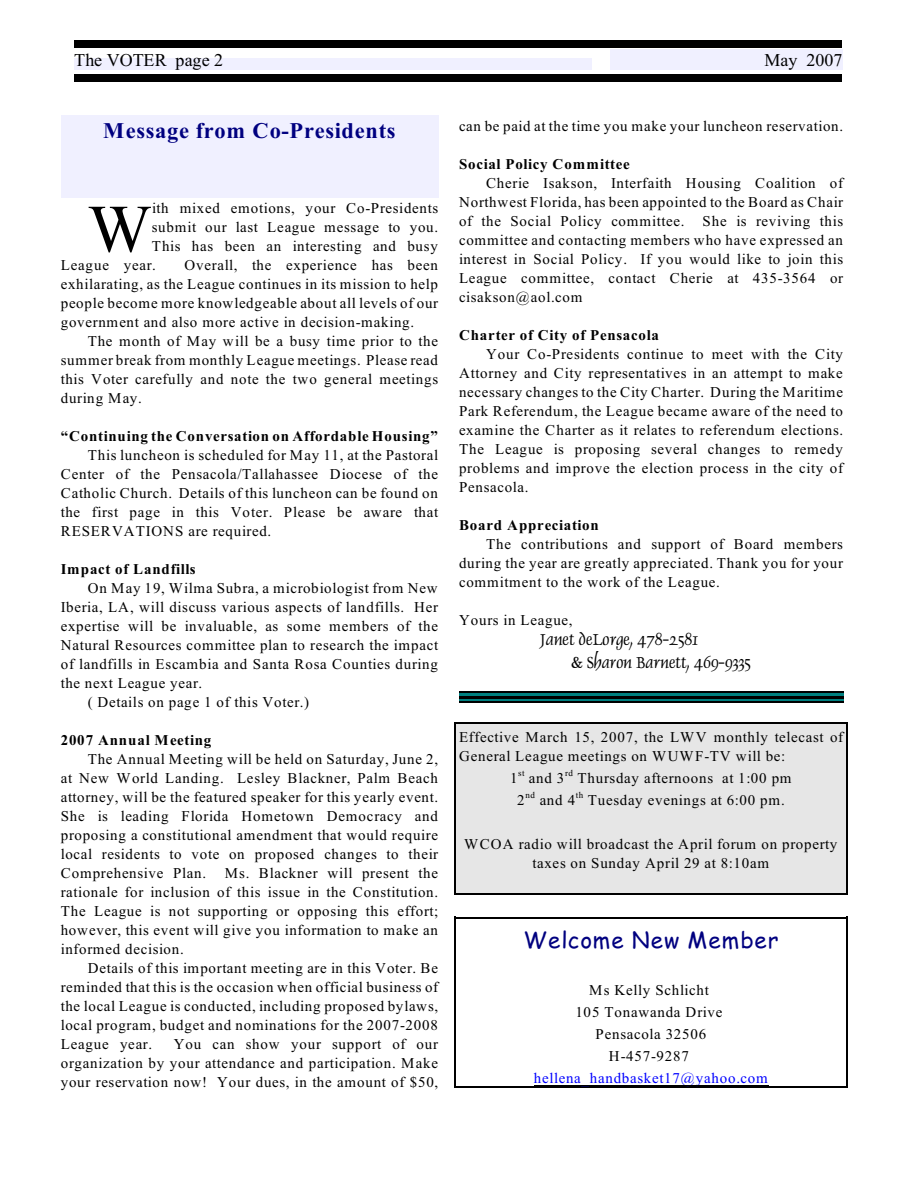
<style>
.page{position:relative;width:918px;height:1188px;background:#fff}
.page>*{position:absolute;margin:0;border:0;box-sizing:border-box;transform-origin:0 0}
.t1{font:67.5px "Times New Roman";color:#000}
.t2{font:700 22.35px "Times New Roman";letter-spacing:.03em;color:#000080}
.t3{font:22.35px "Comic Sans MS";letter-spacing:.04em;color:#000080}
.t4{font:18px/22.4px "Dauphin";letter-spacing:.005em;color:#000}
.t5{font:18px "Times New Roman";color:#000}
.t6{font:15px/19px "Times New Roman";letter-spacing:.05em;color:#000;text-align:justify}
.t7{font:700 15px "Times New Roman";letter-spacing:.055em;color:#000}
.t8{font:15px "Times New Roman";letter-spacing:.055em;color:#00f}
.t9{font:9px "Times New Roman";letter-spacing:.03em;color:#000}
</style>
<div class="page">
<div style="left:74px;top:40px;width:527px;height:8px;background:#000"></div>
<div style="left:601px;top:40px;width:241px;height:8px;background:#000"></div>
<div style="left:74px;top:75px;width:527px;height:7px;background:#000"></div>
<div style="left:601px;top:75px;width:241px;height:7px;background:#000"></div>
<div style="left:74px;top:58px;width:518px;height:12px;background:#f0f0ff"></div>
<div style="left:610px;top:50px;width:232px;height:20px;background:#f0f0ff"></div>
<div style="left:61px;top:115px;width:378px;height:28px;background:#f0f0ff"></div>
<div style="left:61px;top:143px;width:378px;height:27px;background:#f0f0ff"></div>
<div style="left:61px;top:171px;width:378px;height:27px;background:#f0f0ff"></div>
<div style="left:455px;top:722px;width:393px;height:46px;background:#e6e6e6"></div>
<hr style="left:455px;top:722px;width:1px;height:47px;background:#000">
<hr style="left:847px;top:722px;width:1px;height:47px;background:#000">
<hr style="left:455px;top:722px;width:393px;height:2px;background:#000">
<div style="left:455px;top:768px;width:393px;height:21px;background:#e6e6e6"></div>
<div style="left:455px;top:790px;width:393px;height:21px;background:#e6e6e6"></div>
<div style="left:455px;top:812px;width:393px;height:21px;background:#e6e6e6"></div>
<svg style="left:455px;top:768px;width:1px;height:64px"></svg>
<svg style="left:847px;top:768px;width:1px;height:64px"></svg>
<div style="left:455px;top:833px;width:393px;height:41px;background:#e6e6e6"></div>
<hr style="left:455px;top:832px;width:1px;height:44px;background:#000">
<hr style="left:847px;top:832px;width:1px;height:44px;background:#000">
<div style="left:455px;top:874px;width:393px;height:21px;background:#e6e6e6"></div>
<svg style="left:455px;top:874px;width:1px;height:19px"></svg>
<svg style="left:847px;top:874px;width:1px;height:19px"></svg>
<hr style="left:455px;top:893px;width:393px;height:2px;background:#000">
<hr style="left:455px;top:917px;width:1px;height:42px;background:#000">
<hr style="left:847px;top:917px;width:1px;height:42px;background:#000">
<hr style="left:455px;top:917px;width:393px;height:1px;background:#000">
<svg style="left:455px;top:959px;width:1px;height:127px"></svg>
<svg style="left:847px;top:959px;width:1px;height:127px"></svg>
<hr style="left:455px;top:1086px;width:393px;height:2px;background:#000">
<hr style="left:534px;top:1085px;width:235px;height:1px;background:#000">
<hr style="left:459px;top:692px;width:385px;height:1px;background:#000">
<hr style="left:459px;top:693px;width:385px;height:3px;background:#008080">
<hr style="left:459px;top:696px;width:385px;height:3px;background:#000">
<hr style="left:459px;top:699px;width:385px;height:3px;background:#008080">
<hr style="left:459px;top:702px;width:385px;height:1px;background:#000">
<p class="t5" style="left:74px;top:54px;width:150px">The VOTER page 2</p>
<p class="t5" style="left:764px;top:54px;width:79px">May 2007</p>
<h2 class="t2" style="left:103px;top:123px;width:294px">Message from Co-Presidents</h2>
<h1 class="t1" style="left:88px;top:205px;width:65px">W</h1>
<p class="t6" style="left:152px;top:200px;width:288px">ith mixed emotions, your Co-Presidents</p>
<p class="t6" style="left:152px;top:219px;width:288px">submit our last League message to you.</p>
<p class="t6" style="left:152px;top:238px;width:287px">This has been an interesting and busy</p>
<p class="t6" style="left:61px;top:257px;width:97px">League year.</p>
<p class="t6" style="left:61px;top:257px;width:379px;text-indent:124px">Overall, the experience has been exhilarating, as the League continues in its mission to help people become more knowledgeable about all levels of our government and also more active in decision-making.</p>
<p class="t6" style="left:61px;top:333px;width:379px;text-indent:27px">The month of May will be a busy time prior to the summer break from monthly League meetings. Please read this Voter carefully and note the two general meetings during May.</p>
<p class="t7" style="left:61px;top:431px;width:379px">“Continuing the Conversation on Affordable Housing”</p>
<p class="t6" style="left:61px;top:447px;width:379px;text-indent:27px">This luncheon is scheduled for May 11, at the Pastoral Center of the Pensacola/Tallahassee Diocese of the Catholic Church. Details of this luncheon can be found on the first page in this Voter. Please be aware that RESERVATIONS are required.</p>
<p class="t7" style="left:61px;top:564px;width:137px">Impact of Landfills</p>
<p class="t6" style="left:88px;top:580px;width:351px">On May 19, Wilma Subra, a microbiologist from New</p>
<p class="t6" style="left:61px;top:599px;width:379px">Iberia, LA, will discuss various aspects of landfills. Her</p>
<p class="t6" style="left:61px;top:618px;width:379px">expertise will be invaluable, as some members of the</p>
<p class="t6" style="left:61px;top:637px;width:379px">Natural Resources committee plan to research the impact</p>
<p class="t6" style="left:61px;top:656px;width:379px">of landfills in Escambia and Santa Rosa Counties during</p>
<p class="t6" style="left:61px;top:675px;width:143px">the next League year.</p>
<p class="t6" style="left:88px;top:694px;width:223px">( Details on page 1 of this Voter.)</p>
<p class="t7" style="left:61px;top:735px;width:152px">2007 Annual Meeting</p>
<p class="t6" style="left:61px;top:751px;width:379px;text-indent:27px">The Annual Meeting will be held on Saturday, June 2, at New World Landing. Lesley Blackner, Palm Beach attorney, will be the featured speaker for this yearly event.<br>She is leading Florida Hometown Democracy and proposing a constitutional amendment that would require local residents to vote on proposed changes to their Comprehensive Plan. Ms. Blackner will present the rationale for inclusion of this issue in the Constitution.<br>The League is not supporting or opposing this effort; however, this event will give you information to make an informed decision.</p>
<p class="t6" style="left:61px;top:960px;width:379px;text-indent:27px">Details of this important meeting are in this Voter. Be reminded that this is the occasion when official business of the local League is conducted, including proposed bylaws, local program, budget and nominations for the 2007-2008<br>League year.</p>
<p class="t6" style="left:61px;top:1036px;width:379px;text-indent:113px">You can show your support of our organization by your attendance and participation. Make your reservation now! Your dues, in the amount of $50,</p>
<p class="t6" style="left:459px;top:118px;width:386px">can be paid at the time you make your luncheon reservation.</p>
<p class="t7" style="left:459px;top:159px;width:172px">Social Policy Committee</p>
<p class="t6" style="left:459px;top:175px;width:386px;text-indent:27px">Cherie Isakson, Interfaith Housing Coalition of Northwest Florida, has been appointed to the Board as Chair of the Social Policy committee. She is reviving this committee and contacting members who have expressed an interest in Social Policy. If you would like to join this League committee, contact Cherie at 435-3564 or cisakson@aol.com</p>
<p class="t7" style="left:459px;top:330px;width:201px">Charter of City of Pensacola</p>
<p class="t6" style="left:459px;top:346px;width:386px;text-indent:27px">Your Co-Presidents continue to meet with the City Attorney and City representatives in an attempt to make necessary changes to the City Charter. During the Maritime Park Referendum, the League became aware of the need to examine the Charter as it relates to referendum elections.<br>The League is proposing several changes to remedy problems and improve the election process in the city of Pensacola.</p>
<p class="t7" style="left:459px;top:519px;width:141px">Board Appreciation</p>
<p class="t6" style="left:459px;top:536px;width:386px;text-indent:27px">The contributions and support of Board members during the year are greatly appreciated. Thank you for your commitment to the work of the League.</p>
<p class="t6" style="left:459px;top:611px;width:115px">Yours in League,</p>
<p class="t4" style="left:571px;top:630px;width:181px;text-indent:-31px">Janet deLorge, 478-2581<br>&amp; Sharon Barnett, 469-9335</p>
<p class="t6" style="left:459px;top:729px;width:386px">Effective March 15, 2007, the LWV monthly telecast of<br>General League meetings on WUWF-TV will be:</p>
<p class="t6" style="left:510px;top:770px;width:283px">1 and 3 Thursday afternoons at 1:00 pm</p>
<p class="t9" style="left:518px;top:770px;width:8px">st</p>
<p class="t9" style="left:565px;top:770px;width:9px">rd</p>
<p class="t6" style="left:517px;top:792px;width:269px">2 and 4 Tuesday evenings at 6:00 pm.</p>
<p class="t9" style="left:526px;top:792px;width:11px">nd</p>
<p class="t9" style="left:576px;top:792px;width:9px">th</p>
<p class="t6" style="left:464px;top:836px;width:374px;text-align:center">WCOA radio will broadcast the April forum on property taxes on Sunday April 29 at 8:10am</p>
<h2 class="t3" style="left:523px;top:930px;width:257px">Welcome New Member</h2>
<p class="t6" style="left:575px;top:980px;width:148px;line-height:21.9px;text-align:center">Ms Kelly Schlicht<br>105 Tonawanda Drive<br>Pensacola 32506<br>H-457-9287</p>
<p class="t8" style="left:534px;top:1072px;width:235px">hellena_handbasket17@yahoo.com</p>
</div>
